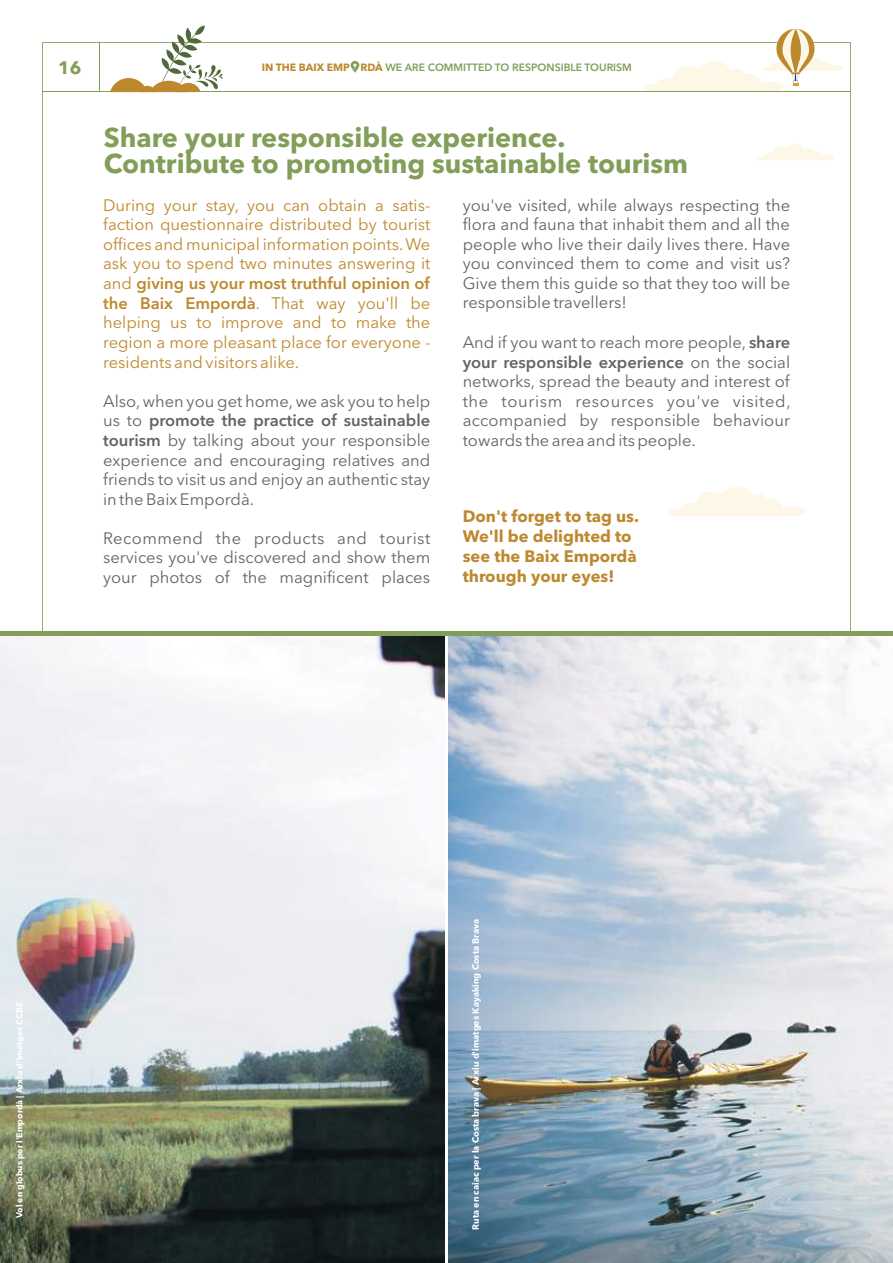
<style>
.page{position:relative;width:893px;height:1263px;background:#fff}
.page>*{position:absolute;margin:0;border:0;box-sizing:border-box;transform-origin:0 0}
.t1{font:700 27px/26.1px "Avenir Next LT Pro";color:#829e58}
.t2{font:700 18px "Avenir Next LT Pro";color:#829e58}
.t3{font:16.5px/19.6px "Avenir Next LT Pro";color:#656365;text-align:justify}
.t4{font:16.5px/19.6px "Avenir Next LT Pro";color:#bd892e;text-align:justify}
.t5{font:700 16.5px/20px "Avenir Next LT Pro";color:#bd892e}
.t6{font:600 10.5px "Avenir Next LT Pro";color:#829e58}
.t7{font:700 9px "Avenir Next LT Pro";color:#fff}
.t8{font:700 8.55px "Avenir Next LT Pro";color:#fff}
.s1{font-weight:700;color:#bd892e}
.s2{font-weight:600}
</style>
<div class="page">
<img style="left:0;top:636px;width:445px;height:627px">
<img style="left:448px;top:636px;width:445px;height:627px">
<svg style="left:756px;top:144px;width:78px;height:16px"></svg>
<svg style="left:668px;top:487px;width:138px;height:29px"></svg>
<hr style="left:43px;top:91px;width:807px;height:1px;background:#829e58">
<svg style="left:644px;top:29px;width:200px;height:62px"></svg>
<svg style="left:110px;top:26px;width:113px;height:66px"></svg>
<hr style="left:99px;top:43px;width:1px;height:49px;background:#829e58">
<div style="left:0;top:631px;width:893px;height:5px;background:#829e58"></div>
<svg style="left:351px;top:61px;width:8px;height:12px"></svg>
<svg style="left:353px;top:64px;width:4px;height:6px"></svg>
<p class="t2" style="left:58px;top:60px;width:25px">16</p>
<p class="t6" style="left:262px;top:63px;width:372px"><span class="s1">IN THE BAIX EMP RDÀ</span> WE ARE COMMITTED TO RESPONSIBLE TOURISM</p>
<h1 class="t1" style="left:104px;top:127px;width:586px">Share your responsible experience.<br>Contribute to promoting sustainable tourism</h1>
<p class="t4" style="left:103px;top:197px;width:329px">During your stay, you can obtain a satis&shy;faction questionnaire distributed by tourist offices and municipal information points.We ask you to spend two minutes answering it and <span class="s2">giving us your most truthful opinion of the Baix Empordà</span>. That way you'll be helping us to improve and to make the region a more pleasant place for everyone - residents and visitors alike.</p>
<p class="t3" style="left:103px;top:393px;width:329px">Also,when you get home,we ask you to help us to <span class="s2">promote the practice of sustainable tourism</span> by talking about your responsible experience and encouraging relatives and friends to visit us and enjoy an authentic stay in the Baix Empordà.</p>
<p class="t3" style="left:103px;top:530px;width:329px">Recommend the products and tourist services you've discovered and show them your photos of the magnificent places</p>
<p class="t3" style="left:463px;top:197px;width:329px">you've visited, while always respecting the flora and fauna that inhabit them and all the people who live their daily lives there. Have you convinced them to come and visit us?<br>Give them this guide so that they too will be responsible travellers!</p>
<p class="t3" style="left:463px;top:334px;width:329px">And if you want to reach more people, <span class="s2">share your responsible experience</span> on the social networks, spread the beauty and interest of the tourism resources you've visited, accompanied by responsible behaviour towards the area and its people.</p>
<p class="t5" style="left:463px;top:508px;width:178px">Don't forget to tag us.<br>We'll be delighted to see the Baix Empordà through your eyes!</p>
<p class="t8" style="left:16px;top:1218px;width:217px;rotate:-90deg">Vol en globus per l'Empordà | Arxiu d'imatges CCBE</p>
<p class="t7" style="left:472px;top:1230px;width:312px;rotate:-90deg">Ruta en caiac per la Costa brava | Arxiu d'imatges Kayaking Costa Brava</p>
</div>
